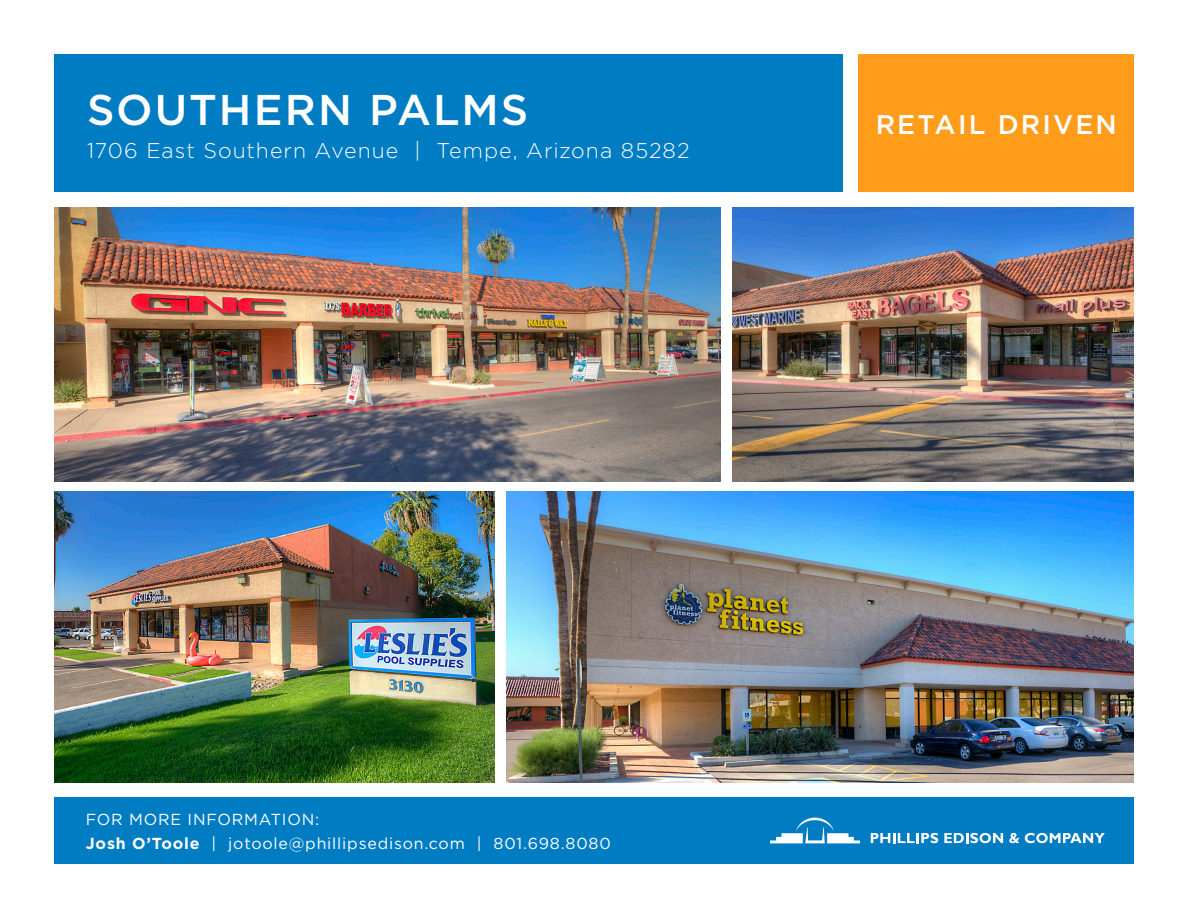
<style>
.page{position:relative;width:1188px;height:918px;background:#fff}
.page>*{position:absolute;margin:0;border:0;box-sizing:border-box;transform-origin:0 0}
.t1{font:500 43.05px "Gotham";letter-spacing:.045em;color:#fff}
.t2{font:500 26.85px "Gotham";letter-spacing:.08em;color:#fff}
.t3{font:300 21.3px "Gotham";letter-spacing:.045em;color:#fff}
.t4{font:15.9px "Gotham";letter-spacing:.05em;color:#fff}
.s1{font-weight:700}
</style>
<div class="page">
<div style="left:859px;top:54px;width:275px;height:137px;background:#ff9d1b"></div>
<img style="left:732px;top:207px;width:402px;height:274px">
<img style="left:54px;top:207px;width:667px;height:274px">
<img style="left:507px;top:492px;width:627px;height:291px">
<img style="left:54px;top:492px;width:441px;height:291px">
<div style="left:54px;top:54px;width:789px;height:137px;background:#007cc2"></div>
<div style="left:55px;top:797px;width:1079px;height:67px;background:#007cc2"></div>
<svg style="left:770px;top:818px;width:90px;height:25px"></svg>
<svg style="left:871px;top:833px;width:67px;height:10px"></svg>
<svg style="left:944px;top:833px;width:59px;height:10px"></svg>
<svg style="left:1009px;top:833px;width:10px;height:10px"></svg>
<svg style="left:1025px;top:833px;width:80px;height:10px"></svg>
<p class="t1" style="left:87px;top:85px;width:443px">SOUTHERN PALMS</p>
<p class="t3" style="left:87px;top:139px;width:604px">1706 East Southern Avenue | Tempe, Arizona 85282</p>
<p class="t2" style="left:876px;top:109px;width:243px">RETAIL DRIVEN</p>
<p class="t4" style="left:86px;top:811px;width:235px">FOR MORE INFORMATION:</p>
<p class="t4" style="left:86px;top:835px;width:526px"><span class="s1">Josh O’Toole</span> | jotoole@phillipsedison.com | 801.698.8080</p>
</div>
